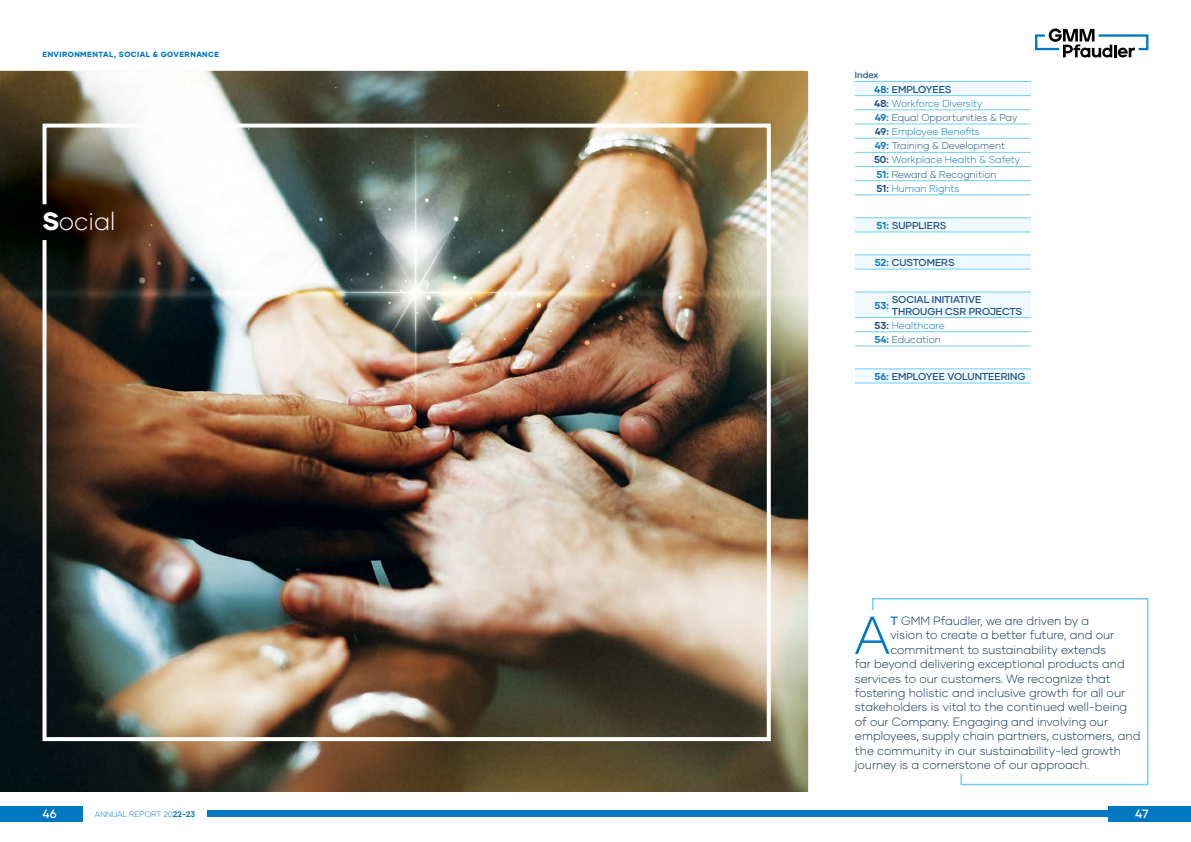
<style>
.page{position:relative;width:1191px;height:842px;background:#fff}
.page>*{position:absolute;margin:0;border:0;box-sizing:border-box;transform-origin:0 0}
.t1{font:300 53.1px "Gilmer";color:#0077c1}
.t2{font:300 25px "Gilmer";color:#fff}
.t3{font:300 12px "Gilmer";color:#0c3455}
.t4{font:500 12px "Gilmer";color:#fff}
.t5{font:500 10px/12px "Gilmer";color:#184e83}
.t6{font:300 10px "Gilmer";color:#0077c1}
.t7{font:300 10px "Gilmer";color:#184e83}
.t8{font:700 10px "Gilmer";color:#0077c1}
.t9{font:500 9px "Gilmer";color:#184e83}
.t10{font:300 8px "Gilmer";color:#0077c1}
.t11{font:800 7.5px "Gilmer";letter-spacing:.06em;color:#0077c1}
.s1{font-weight:800}
.s2{font-weight:700;color:#0077c1}
.s3{font-weight:700;color:#184e83}
.s4{font-weight:500;color:#0077c1}
.s5{font-weight:700}
</style>
<div class="page">
<img style="left:0;top:71px;width:808px;height:721px">
<img style="left:41px;top:122px;width:732px;height:621px">
<svg style="left:872px;top:598px;width:277px;height:188px"></svg>
<div style="left:855px;top:82px;width:175px;height:13px;background:#eff9fe"></div>
<hr style="left:855px;top:81px;width:34px;height:1px;background:#6dcff6">
<hr style="left:889px;top:81px;width:141px;height:1px;background:#6dcff6">
<hr style="left:855px;top:95px;width:34px;height:1px;background:#6dcff6">
<hr style="left:889px;top:95px;width:141px;height:1px;background:#6dcff6">
<hr style="left:855px;top:110px;width:34px;height:1px;background:#6dcff6">
<hr style="left:889px;top:110px;width:141px;height:1px;background:#6dcff6">
<hr style="left:855px;top:124px;width:34px;height:1px;background:#6dcff6">
<hr style="left:889px;top:124px;width:141px;height:1px;background:#6dcff6">
<hr style="left:855px;top:138px;width:34px;height:1px;background:#6dcff6">
<hr style="left:889px;top:138px;width:141px;height:1px;background:#6dcff6">
<hr style="left:855px;top:152px;width:34px;height:1px;background:#6dcff6">
<hr style="left:889px;top:152px;width:141px;height:1px;background:#6dcff6">
<hr style="left:855px;top:166px;width:34px;height:1px;background:#6dcff6">
<hr style="left:889px;top:166px;width:141px;height:1px;background:#6dcff6">
<hr style="left:855px;top:181px;width:34px;height:1px;background:#6dcff6">
<hr style="left:889px;top:181px;width:141px;height:1px;background:#6dcff6">
<hr style="left:855px;top:195px;width:34px;height:1px;background:#6dcff6">
<hr style="left:889px;top:195px;width:141px;height:1px;background:#6dcff6">
<svg style="left:855px;top:219px;width:175px;height:13px"></svg>
<hr style="left:855px;top:218px;width:34px;height:1px;background:#6dcff6">
<hr style="left:889px;top:218px;width:141px;height:1px;background:#6dcff6">
<hr style="left:855px;top:232px;width:34px;height:1px;background:#6dcff6">
<hr style="left:889px;top:232px;width:141px;height:1px;background:#6dcff6">
<svg style="left:855px;top:256px;width:175px;height:13px"></svg>
<hr style="left:855px;top:255px;width:34px;height:1px;background:#6dcff6">
<hr style="left:889px;top:255px;width:141px;height:1px;background:#6dcff6">
<hr style="left:855px;top:269px;width:34px;height:1px;background:#6dcff6">
<hr style="left:889px;top:269px;width:141px;height:1px;background:#6dcff6">
<div style="left:855px;top:293px;width:175px;height:24px;background:#eff9fe"></div>
<hr style="left:855px;top:292px;width:34px;height:1px;background:#6dcff6">
<hr style="left:889px;top:292px;width:141px;height:1px;background:#6dcff6">
<hr style="left:855px;top:317px;width:34px;height:1px;background:#6dcff6">
<hr style="left:889px;top:317px;width:141px;height:1px;background:#6dcff6">
<hr style="left:855px;top:332px;width:34px;height:1px;background:#6dcff6">
<hr style="left:889px;top:332px;width:141px;height:1px;background:#6dcff6">
<hr style="left:855px;top:346px;width:34px;height:1px;background:#6dcff6">
<hr style="left:889px;top:346px;width:141px;height:1px;background:#6dcff6">
<svg style="left:855px;top:370px;width:175px;height:13px"></svg>
<hr style="left:855px;top:369px;width:34px;height:1px;background:#6dcff6">
<hr style="left:889px;top:369px;width:141px;height:1px;background:#6dcff6">
<hr style="left:855px;top:383px;width:34px;height:1px;background:#6dcff6">
<hr style="left:889px;top:383px;width:141px;height:1px;background:#6dcff6">
<div style="left:0;top:806px;width:83px;height:15px;background:#0077c1"></div>
<div style="left:1108px;top:806px;width:83px;height:15px;background:#0077c1"></div>
<div style="left:207px;top:810px;width:910px;height:7px;background:#0077c1"></div>
<svg style="left:1035px;top:28px;width:113px;height:29px"></svg>
<p class="t11" style="left:43px;top:50px;width:178px">ENVIRONMENTAL, SOCIAL &amp; GOVERNANCE</p>
<p class="t2" style="left:43px;top:205px;width:74px"><span class="s1">S</span>ocial</p>
<p class="t9" style="left:855px;top:69px;width:25px">Index</p>
<p class="t5" style="left:874px;top:83px;width:79px"><span class="s2">48:</span> EMPLOYEES</p>
<p class="t6" style="left:874px;top:97px;width:110px"><span class="s3">48:</span> Workforce Diversity</p>
<p class="t7" style="left:874px;top:111px;width:144px"><span class="s2">49:</span> Equal Opportunities &amp; Pay</p>
<p class="t6" style="left:874px;top:125px;width:107px"><span class="s3">49:</span> Employee Benefits</p>
<p class="t7" style="left:874px;top:140px;width:132px"><span class="s2">49:</span> Training &amp; Development</p>
<p class="t6" style="left:874px;top:154px;width:147px"><span class="s3">50:</span> Workplace Health &amp; Safety</p>
<p class="t7" style="left:876px;top:168px;width:122px"><span class="s2">51:</span> Reward &amp; Recognition</p>
<p class="t6" style="left:876px;top:182px;width:85px"><span class="s3">51:</span> Human Rights</p>
<p class="t5" style="left:876px;top:219px;width:71px"><span class="s2">51:</span> SUPPLIERS</p>
<p class="t5" style="left:874px;top:256px;width:81px"><span class="s2">52:</span> CUSTOMERS</p>
<p class="t8" style="left:874px;top:299px;width:16px">53:</p>
<p class="t5" style="left:891px;top:293px;width:132px">SOCIAL INITIATIVE<br>THROUGH CSR PROJECTS</p>
<p class="t6" style="left:874px;top:319px;width:71px"><span class="s3">53:</span> Healthcare</p>
<p class="t7" style="left:874px;top:333px;width:68px"><span class="s2">54:</span> Education</p>
<p class="t5" style="left:874px;top:370px;width:152px"><span class="s2">56:</span> EMPLOYEE VOLUNTEERING</p>
<p class="t1" style="left:854px;top:603px;width:38px">A</p>
<p class="t3" style="left:890px;top:613px;width:200px"><span class="s4">T</span> GMM Pfaudler, we are driven by a</p>
<p class="t3" style="left:890px;top:628px;width:225px">vision to create a better future, and our</p>
<p class="t3" style="left:890px;top:642px;width:217px">commitment to sustainability extends</p>
<p class="t3" style="left:855px;top:657px;width:271px">far beyond delivering exceptional products and</p>
<p class="t3" style="left:855px;top:671px;width:257px">services to our customers. We recognize that</p>
<p class="t3" style="left:855px;top:685px;width:272px">fostering holistic and inclusive growth for all our</p>
<p class="t3" style="left:855px;top:700px;width:274px">stakeholders is vital to the continued well-being</p>
<p class="t3" style="left:855px;top:714px;width:255px">of our Company. Engaging and involving our</p>
<p class="t3" style="left:855px;top:729px;width:287px">employees, supply chain partners, customers, and</p>
<p class="t3" style="left:855px;top:743px;width:268px">the community in our sustainability-led growth</p>
<p class="t3" style="left:855px;top:757px;width:236px">journey is a cornerstone of our approach.</p>
<p class="t4" style="left:43px;top:807px;width:16px">46</p>
<p class="t10" style="left:95px;top:809px;width:102px">ANNUAL REPORT 20<span class="s5">22-23</span></p>
<p class="t4" style="left:1135px;top:807px;width:15px">47</p>
</div>
